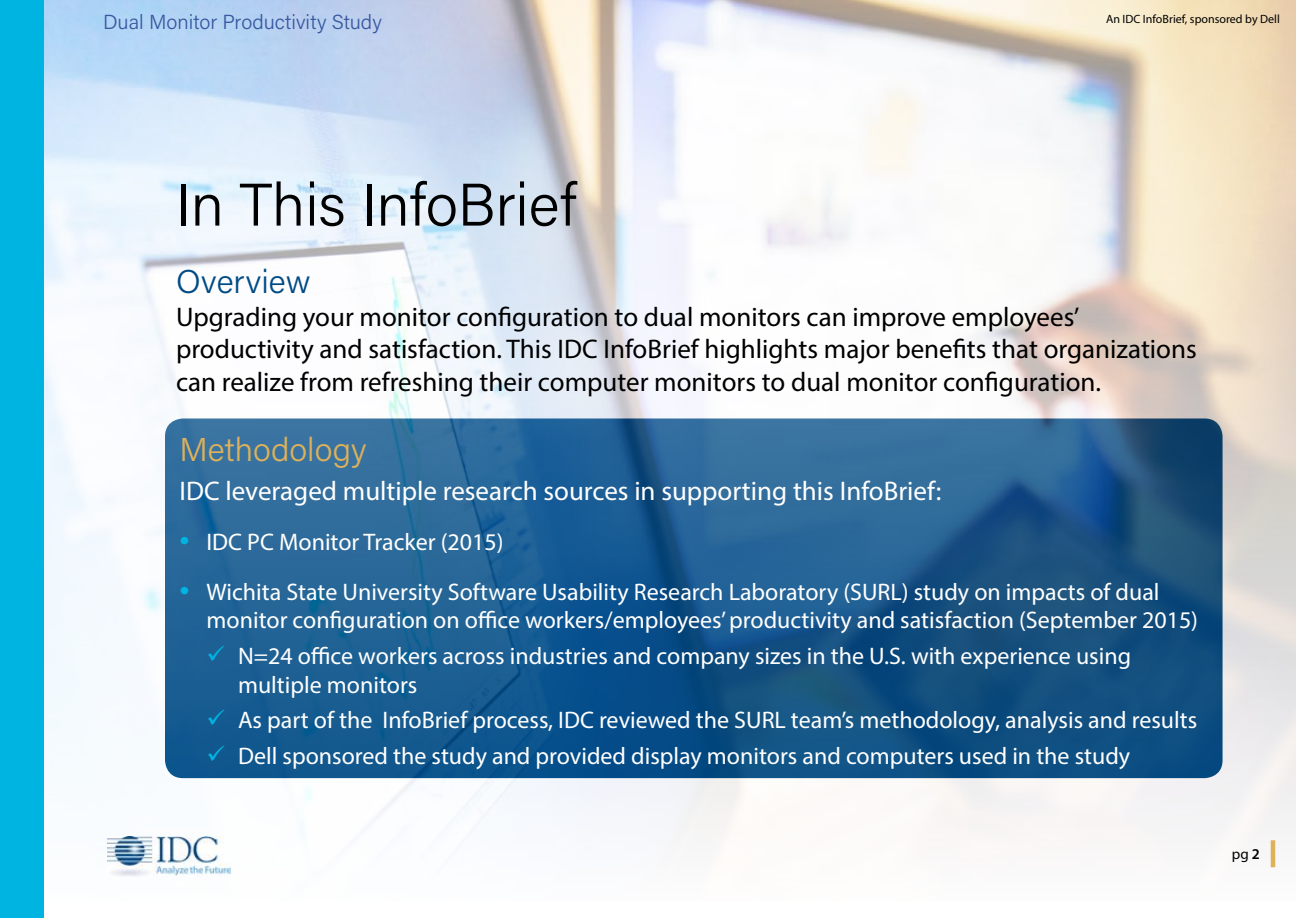
<style>
.page{position:relative;width:1296px;height:918px;background:#fff}
.page>*{position:absolute;margin:0;border:0;box-sizing:border-box;transform-origin:0 0}
.t1{font:300 60px "Acumin Pro";letter-spacing:-.005em;color:#000}
.t2{font:300 33px "Acumin Pro";color:#deb15a}
.t3{font:300 33px "Acumin Pro";letter-spacing:.005em;color:#004b85}
.t4{font:27px/32.4px "Myriad Pro";color:#000}
.t5{font:27px "Myriad Pro";color:#fff}
.t6{font:24px/28.8px "Myriad Pro";color:#fff}
.t7{font:300 20.4px "Acumin Pro";color:#38589f}
.t8{font:15px "Myriad Pro";color:#000}
.t9{font:12px "Myriad Pro";color:#000}
.s1{font-size:36px;color:#00b4e2}
.s2{color:#00b4e2}
.s3{font-weight:600}
</style>
<div class="page">
<img style="left:44px;top:0;width:1252px;height:868px">
<div style="left:0;top:0;width:44px;height:918px;background:#00b4e2"></div>
<img style="left:107px;top:836px;width:124px;height:41px">
<hr style="left:1271px;top:840px;width:4px;height:27px;background:#deb15a">
<p class="t7" style="left:103px;top:8px;width:280px">Dual Monitor Productivity Study</p>
<p class="t9" style="left:1106px;top:12px;width:175px">An IDC InfoBrief, sponsored by Dell</p>
<h1 class="t1" style="left:176px;top:163px;width:402px">In This InfoBrief</h1>
<h2 class="t3" style="left:176px;top:259px;width:136px">Overview</h2>
<p class="t4" style="left:176px;top:300px;width:1022px">Upgrading your monitor configuration to dual monitors can improve employees’ productivity and satisfaction. This IDC InfoBrief highlights major benefits that organizations can realize from refreshing their computer monitors to dual monitor configuration.</p>
<h2 class="t2" style="left:180px;top:426px;width:189px">Methodology</h2>
<p class="t5" style="left:180px;top:474px;width:763px">IDC leveraged multiple research sources in supporting this InfoBrief:</p>
<p class="t6" style="left:180px;top:527px;width:325px"><span class="s1">•</span> IDC PC Monitor Tracker (2015)</p>
<p class="t6" style="left:207px;top:577px;width:993px;text-indent:-27px"><span class="s1">•</span> Wichita State University Software Usability Research Laboratory (SURL) study on impacts of dual monitor configuration on office workers/employees’ productivity and satisfaction (September 2015)</p>
<p class="t6" style="left:238px;top:641px;width:895px;text-indent:-31px"><span class="s2">✓</span> N=24 office workers across industries and company sizes in the U.S. with experience using multiple monitors</p>
<p class="t6" style="left:207px;top:705px;width:992px"><span class="s2">✓</span> As part of the InfoBrief process, IDC reviewed the SURL team’s methodology, analysis and results</p>
<p class="t6" style="left:207px;top:741px;width:925px"><span class="s2">✓</span> Dell sponsored the study and provided display monitors and computers used in the study</p>
<p class="t8" style="left:1232px;top:845px;width:30px">pg<span class="s3">2</span></p>
</div>
